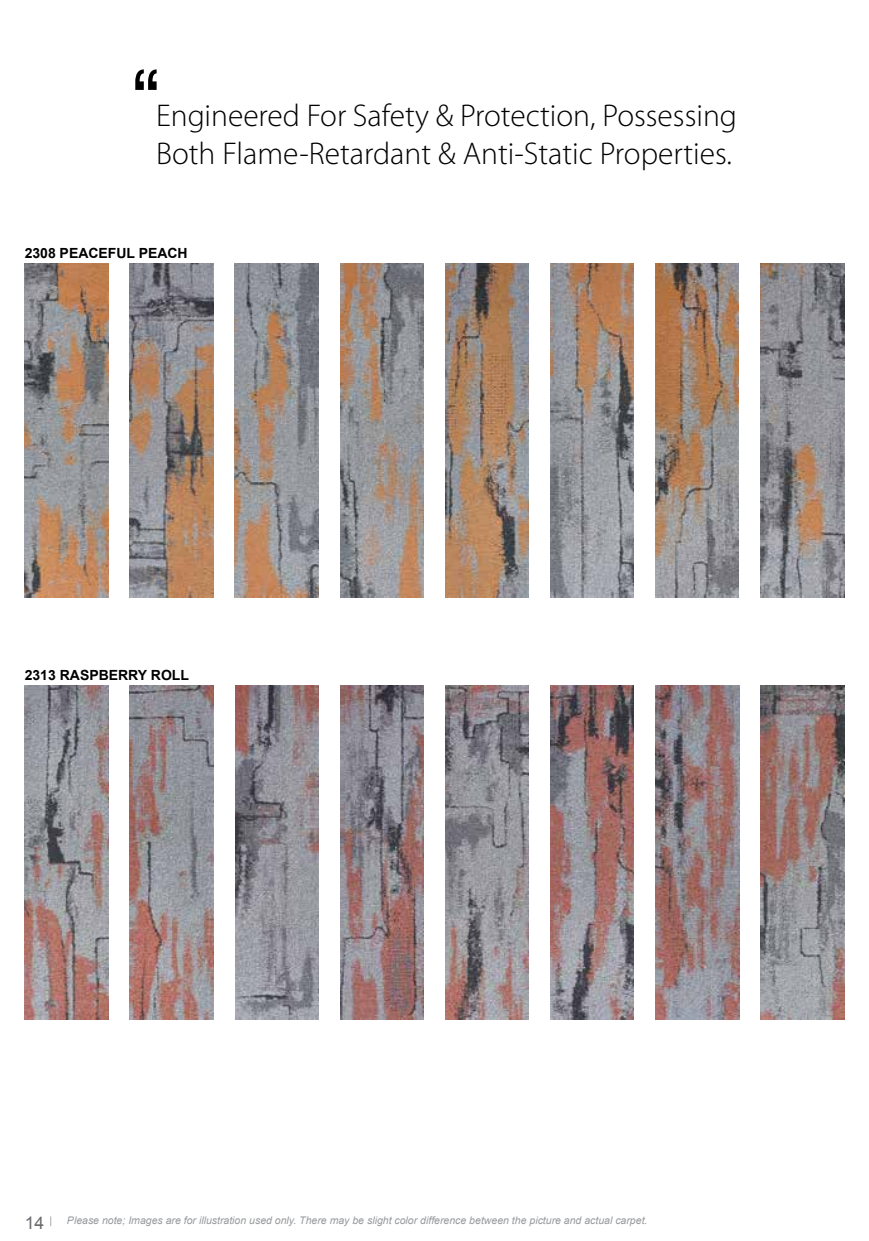
<style>
.page{position:relative;width:869px;height:1241px;background:#fff}
.page>*{position:absolute;margin:0;border:0;box-sizing:border-box;transform-origin:0 0}
.t1{font:84.88px "Microsoft Sans Serif";color:#000}
.t2{font:300 31.5px/37.8px "Myriad Pro";color:#000}
.t3{font:17.5px "Arial";color:#6a6b6e}
.t4{font:700 14px "Arial";color:#000}
.t5{font:italic 10.5px "Arial";color:#97999c}
</style>
<div class="page">
<img style="left:25px;top:685px;width:83px;height:333px">
<img style="left:445px;top:685px;width:83px;height:333px">
<img style="left:130px;top:685px;width:83px;height:333px">
<img style="left:550px;top:685px;width:83px;height:333px">
<img style="left:235px;top:685px;width:83px;height:333px">
<img style="left:655px;top:685px;width:83px;height:333px">
<img style="left:340px;top:685px;width:83px;height:333px">
<img style="left:760px;top:685px;width:83px;height:333px">
<img style="left:760px;top:263px;width:83px;height:334px">
<img style="left:340px;top:263px;width:83px;height:334px">
<img style="left:235px;top:263px;width:83px;height:334px">
<img style="left:655px;top:263px;width:83px;height:334px">
<img style="left:25px;top:263px;width:83px;height:334px">
<img style="left:130px;top:263px;width:83px;height:334px">
<img style="left:445px;top:263px;width:83px;height:334px">
<img style="left:550px;top:263px;width:83px;height:334px">
<h1 class="t1" style="left:132px;top:53px;width:30px">“</h1>
<h2 class="t2" style="left:156px;top:96px;width:582px">Engineered For Safety &amp; Protection, Possessing<br>Both Flame-Retardant &amp; Anti-Static Properties.</h2>
<h3 class="t4" style="left:25px;top:244px;width:164px">2308 PEACEFUL PEACH</h3>
<h3 class="t4" style="left:25px;top:666px;width:166px">2313 RASPBERRY ROLL</h3>
<h3 class="t3" style="left:25px;top:1211px;width:29px">14 <sup>|</sup></h3>
<p class="t5" style="left:67px;top:1213px;width:581px">Please note; Images are for illustration used only. There may be slight color difference between the picture and actual carpet.</p>
</div>
